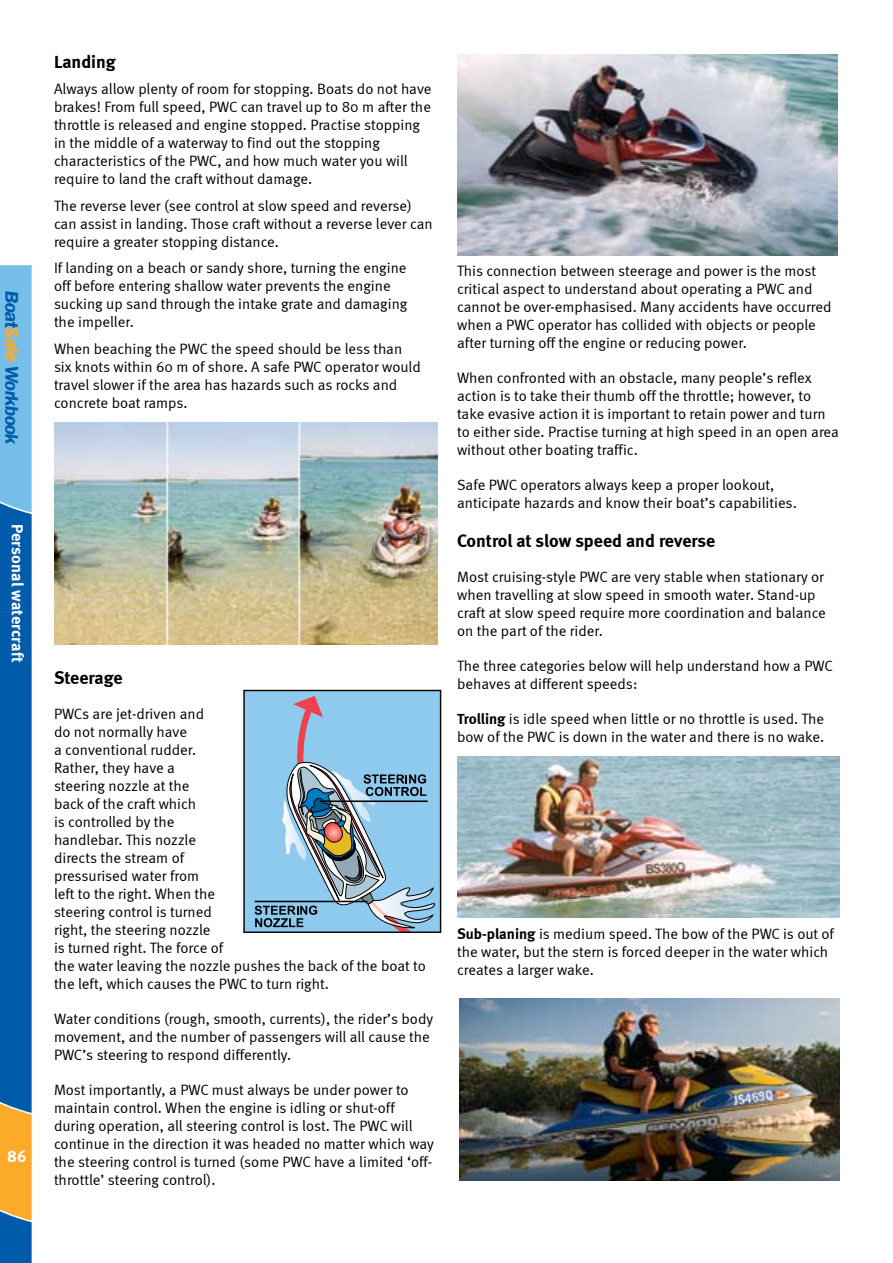
<style>
.page{position:relative;width:893px;height:1263px;background:#fff}
.page>*{position:absolute;margin:0;border:0;box-sizing:border-box;transform-origin:0 0}
.t1{font:600 18.75px "Franklin Gothic";color:#005cab;scale:1.04 1}
.t2{font:700 18px "Meta";color:#000}
.t3{font:700 16.5px "Meta";letter-spacing:.005em;color:#fff}
.t4{font:15px/18px "Meta Normal";color:#000}
.s1{color:#fbaa29}
.s2{font-family:"Meta";font-weight:700}
</style>
<div class="page">
<svg style="left:0;top:265px;width:32px;height:998px;background:#3a7ead"></svg>
<div style="left:244px;top:690px;width:197px;height:242px;background:#8ec9ee"></div>
<div style="left:243px;top:690px;width:198px;height:243px;border:1px solid #000"></div>
<svg style="left:255px;top:694px;width:186px;height:238px"></svg>
<img style="left:457px;top:54px;width:381px;height:202px">
<img style="left:55px;top:423px;width:382px;height:221px">
<img style="left:457px;top:756px;width:383px;height:162px">
<img style="left:459px;top:999px;width:381px;height:181px">
<p class="t1" style="left:23px;top:290px;width:153px;rotate:90deg">Boat<span class="s1">Safe</span> Workbook</p>
<p class="t3" style="left:27px;top:524px;width:140px;rotate:90deg">Personal watercraft</p>
<p class="t3" style="left:7px;top:1146px;width:21px">86</p>
<p class="t2" style="left:54px;top:51px;width:63px">Landing</p>
<p class="t4" style="left:54px;top:80px;width:379px">Always allow plenty of room for stopping. Boats do not have brakes! From full speed, PWC can travel up to 80 m after the throttle is released and engine stopped. Practise stopping in the middle of a waterway to find out the stopping characteristics of the PWC, and how much water you will require to land the craft without damage.</p>
<p class="t4" style="left:54px;top:196px;width:380px">The reverse lever (see control at slow speed and reverse) can assist in landing. Those craft without a reverse lever can require a greater stopping distance.</p>
<p class="t4" style="left:54px;top:259px;width:355px">If landing on a beach or sandy shore, turning the engine off before entering shallow water prevents the engine sucking up sand through the intake grate and damaging the impeller.</p>
<p class="t4" style="left:54px;top:339px;width:368px">When beaching the PWC the speed should be less than six knots within 60 m of shore. A safe PWC operator would travel slower if the area has hazards such as rocks and concrete boat ramps.</p>
<p class="t2" style="left:54px;top:667px;width:70px">Steerage</p>
<p class="t4" style="left:54px;top:705px;width:373px">PWCs are jet-driven and<br>do not normally have<br>a conventional rudder.<br>Rather, they have a<br>steering nozzle at the<br>back of the craft which<br>is controlled by the<br>handlebar. This nozzle<br>directs the stream of<br>pressurised water from<br>left to the right. When the<br>steering control is turned<br>right, the steering nozzle<br>is turned right. The force of<br>the water leaving the nozzle pushes the back of the boat to the left, which causes the PWC to turn right.</p>
<p class="t4" style="left:54px;top:1010px;width:381px">Water conditions (rough, smooth, currents), the rider’s body movement, and the number of passengers will all cause the<br>PWC’s steering to respond differently.</p>
<p class="t4" style="left:54px;top:1081px;width:381px">Most importantly, a PWC must always be under power to maintain control. When the engine is idling or shut-off during operation, all steering control is lost. The PWC will continue in the direction it was headed no matter which way the steering control is turned (some PWC have a limited ‘off&shy;throttle’ steering control).</p>
<p class="t4" style="left:457px;top:262px;width:376px">This connection between steerage and power is the most critical aspect to understand about operating a PWC and cannot be over-emphasised. Many accidents have occurred when a PWC operator has collided with objects or people after turning off the engine or reducing power.</p>
<p class="t4" style="left:457px;top:369px;width:383px">When confronted with an obstacle, many people’s reflex action is to take their thumb off the throttle; however, to take evasive action it is important to retain power and turn to either side. Practise turning at high speed in an open area without other boating traffic.</p>
<p class="t4" style="left:457px;top:476px;width:341px">Safe PWC operators always keep a proper lookout, anticipate hazards and know their boat’s capabilities.</p>
<p class="t2" style="left:457px;top:530px;width:260px">Control at slow speed and reverse</p>
<p class="t4" style="left:457px;top:567px;width:370px">Most cruising-style PWC are very stable when stationary or when travelling at slow speed in smooth water. Stand-up craft at slow speed require more coordination and balance on the part of the rider.</p>
<p class="t4" style="left:457px;top:656px;width:377px">The three categories below will help understand how a PWC behaves at different speeds:</p>
<p class="t4" style="left:457px;top:709px;width:369px"><span class="s2">Trolling</span> is idle speed when little or no throttle is used. The bow of the PWC is down in the water and there is no wake.</p>
<p class="t4" style="left:457px;top:924px;width:378px"><span class="s2">Sub-planing</span> is medium speed. The bow of the PWC is out of the water, but the stern is forced deeper in the water which creates a larger wake.</p>
</div>
